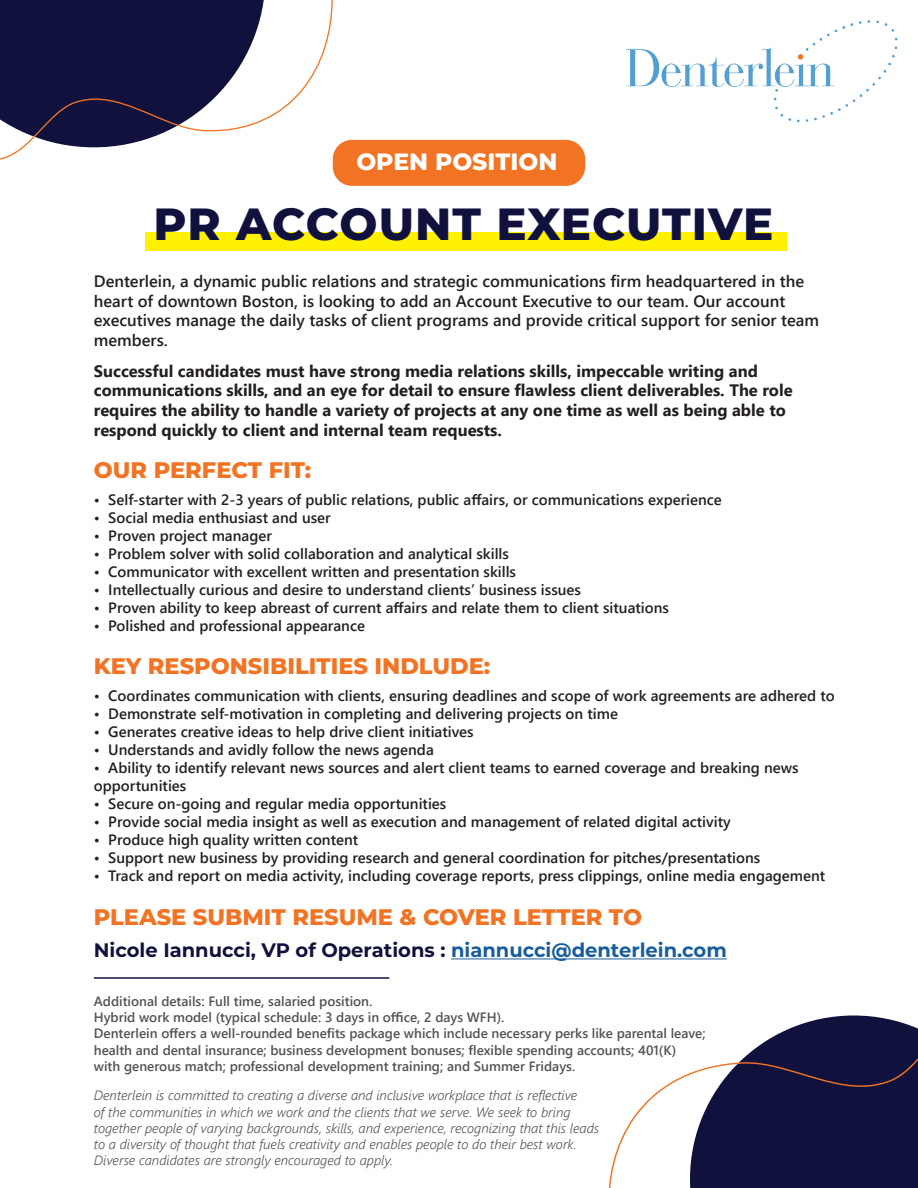
<style>
.page{position:relative;width:918px;height:1188px;background:#fff}
.page>*{position:absolute;margin:0;border:0;box-sizing:border-box;transform-origin:0 0}
.t1{font:800 45px "Montserrat";letter-spacing:.015em;color:#11113e}
.t2{font:800 23.55px "Montserrat";color:#fff}
.t3{font:800 22.5px "Montserrat";color:#f27323}
.t4{font:700 19.5px "Montserrat";color:#11113e}
.t5{font:700 16.5px/19.8px "Segoe UI";color:#231f20}
.t6{font:600 16.5px/19.8px "Segoe UI";color:#231f20}
.t7{font:600 15px/18px "Segoe UI";color:#231f20}
.t8{font:italic 300 13.5px/16.2px "Segoe UI";color:#535355}
.t9{font:600 13.5px/16.2px "Segoe UI";color:#535355}
.s1{color:#175d9e}
</style>
<div class="page">
<img style="left:626px;top:20px;width:272px;height:103px">
<div style="left:333px;top:140px;width:252px;height:46px;background:#f27323;border-radius:19px"></div>
<div style="left:146px;top:232px;width:642px;height:18px;background:#fff101"></div>
<hr style="left:451px;top:958px;width:276px;height:1px;background:#175d9e">
<hr style="left:94px;top:977px;width:295px;height:2px;background:#11113e">
<svg style="left:0;top:0;width:333px;height:163px;fill:#11113e"></svg>
<svg style="left:608px;top:1015px;width:310px;height:173px;fill:#11113e"></svg>
<h2 class="t2" style="left:356px;top:145px;width:202px">OPEN POSITION</h2>
<h1 class="t1" style="left:154px;top:192px;width:621px">PR ACCOUNT EXECUTIVE</h1>
<p class="t6" style="left:94px;top:271px;width:727px">Denterlein, a dynamic public relations and strategic communications firm headquartered in the heart of downtown Boston, is looking to add an Account Executive to our team. Our account executives manage the daily tasks of client programs and provide critical support for senior team members.</p>
<p class="t5" style="left:94px;top:361px;width:700px">Successful candidates must have strong media relations skills, impeccable writing and communications skills, and an eye for detail to ensure flawless client deliverables. The role requires the ability to handle a variety of projects at any one time as well as being able to respond quickly to client and internal team requests.</p>
<h3 class="t3" style="left:94px;top:454px;width:219px">OUR PERFECT FIT:</h3>
<p class="t7" style="left:94px;top:491px;width:630px">• Self-starter with 2-3 years of public relations, public affairs, or communications experience</p>
<p class="t7" style="left:94px;top:509px;width:238px">• Social media enthusiast and user</p>
<p class="t7" style="left:94px;top:527px;width:180px">• Proven project manager</p>
<p class="t7" style="left:94px;top:545px;width:417px">• Problem solver with solid collaboration and analytical skills</p>
<p class="t7" style="left:94px;top:563px;width:424px">• Communicator with excellent written and presentation skills</p>
<p class="t7" style="left:94px;top:581px;width:489px">• Intellectually curious and desire to understand clients’ business issues</p>
<p class="t7" style="left:94px;top:599px;width:577px">• Proven ability to keep abreast of current affairs and relate them to client situations</p>
<p class="t7" style="left:94px;top:617px;width:273px">• Polished and professional appearance</p>
<h3 class="t3" style="left:94px;top:650px;width:398px">KEY RESPONSIBILITIES INDLUDE:</h3>
<p class="t7" style="left:94px;top:686px;width:742px">• Coordinates communication with clients, ensuring deadlines and scope of work agreements are adhered to</p>
<p class="t7" style="left:94px;top:704px;width:526px">• Demonstrate self-motivation in completing and delivering projects on time</p>
<p class="t7" style="left:94px;top:722px;width:381px">• Generates creative ideas to help drive client initiatives</p>
<p class="t7" style="left:94px;top:740px;width:342px">• Understands and avidly follow the news agenda</p>
<p class="t7" style="left:94px;top:758px;width:706px">• Ability to identify relevant news sources and alert client teams to earned coverage and breaking news opportunities</p>
<p class="t7" style="left:94px;top:794px;width:354px">• Secure on-going and regular media opportunities</p>
<p class="t7" style="left:94px;top:812px;width:638px">• Provide social media insight as well as execution and management of related digital activity</p>
<p class="t7" style="left:94px;top:830px;width:266px">• Produce high quality written content</p>
<p class="t7" style="left:94px;top:848px;width:668px">• Support new business by providing research and general coordination for pitches/presentations</p>
<p class="t7" style="left:94px;top:866px;width:733px">• Track and report on media activity, including coverage reports, press clippings, online media engagement</p>
<h3 class="t3" style="left:94px;top:901px;width:550px">PLEASE SUBMIT RESUME &amp; COVER LETTER TO</h3>
<h3 class="t4" style="left:94px;top:936px;width:635px">Nicole Iannucci, VP of Operations : <span class="s1">niannucci@denterlein.com</span></h3>
<p class="t9" style="left:94px;top:993px;width:613px">Additional details: Full time, salaried position.<br>Hybrid work model (typical schedule: 3 days in office, 2 days WFH).<br>Denterlein offers a well-rounded benefits package which include necessary perks like parental leave; health and dental insurance; business development bonuses; flexible spending accounts; 401(K) with generous match; professional development training; and Summer Fridays.</p>
<p class="t8" style="left:94px;top:1087px;width:507px">Denterlein is committed to creating a diverse and inclusive workplace that is reflective<br>of the communities in which we work and the clients that we serve. We seek to bring together people of varying backgrounds, skills, and experience, recognizing that this leads to a diversity of thought that fuels creativity and enables people to do their best work.<br>Diverse candidates are strongly encouraged to apply.</p>
</div>
